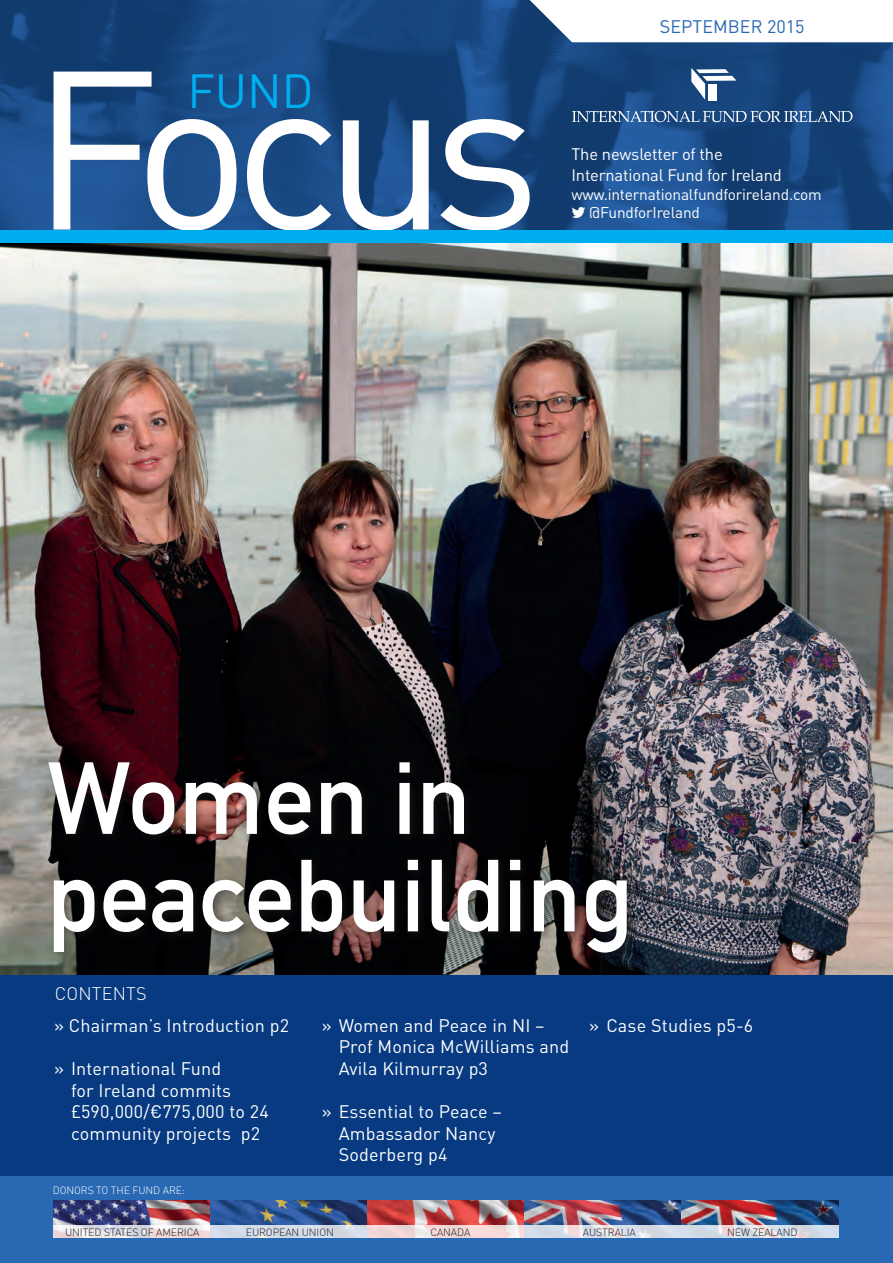
<style>
.page{position:relative;width:893px;height:1263px;background:#fff}
.page>*{position:absolute;margin:0;border:0;box-sizing:border-box;transform-origin:0 0}
.t1{font:221.85px "DIN";letter-spacing:-.08em;color:#fff}
.t2{font:700 100.5px/97.5px "DIN Alternate";color:#fff}
.t3{font:47.25px "DIN";color:#00aeef}
.t4{font:18px/21.6px "DIN";letter-spacing:.01em;color:#fff}
.t5{font:18px "DIN";color:#2968b3}
.t6{font:300 18px "DIN";letter-spacing:.01em;color:#fff}
.t7{font:16.5px "DIN";letter-spacing:-.01em;color:#fff}
.t8{font:15.45px "DIN";letter-spacing:-.01em;color:#fff}
.t9{font:300 10.5px "DIN";letter-spacing:-.01em;color:#231f20}
.t10{font:300 10.5px "DIN";letter-spacing:-.01em;color:#fff}
.s1{font-family:"DIN Euro"}
</style>
<div class="page">
<img style="left:0;top:242px;width:893px;height:733px">
<img style="left:0;top:0;width:893px;height:230px">
<div style="left:0;top:230px;width:893px;height:12px;background:#00aeef"></div>
<svg style="left:572px;top:111px;width:280px;height:11px;background:#5778a0"></svg>
<svg style="left:691px;top:68px;width:45px;height:32px"></svg>
<div style="left:0;top:975px;width:893px;height:203px;background:#073a81"></div>
<div style="left:44px;top:757px;width:593px;height:206px;background:#231f20;opacity:.5"></div>
<div style="left:0;top:1176px;width:893px;height:87px;background:#2968b3"></div>
<img style="left:54px;top:1200px;width:785px;height:25px">
<svg style="left:54px;top:1225px;width:785px;height:13px;background:#e1dee4"></svg>
<svg style="left:572px;top:207px;width:13px;height:11px"></svg>
<p class="t1" style="left:31px;top:11px;width:512px">Focus</p>
<p class="t3" style="left:187px;top:61px;width:128px">FUND</p>
<p class="t5" style="left:660px;top:15px;width:146px">SEPTEMBER 2015</p>
<p class="t7" style="left:571px;top:144px;width:153px">The newsletter of the</p>
<p class="t7" style="left:571px;top:165px;width:212px">International Fund for Ireland</p>
<p class="t8" style="left:571px;top:184px;width:252px">www.internationalfundforireland.com</p>
<p class="t8" style="left:589px;top:203px;width:112px">@FundforIreland</p>
<p class="t2" style="left:47px;top:743px;width:588px">Women in peacebuilding</p>
<p class="t6" style="left:55px;top:982px;width:93px">CONTENTS</p>
<p class="t4" style="left:54px;top:1014px;width:237px">» Chairman’s Introduction p2</p>
<p class="t4" style="left:71px;top:1057px;width:199px;text-indent:-17px">» International Fund<br>for Ireland commits £590,000/<span class="s1">2</span>775,000 to 24 community projects p2</p>
<p class="t4" style="left:339px;top:1014px;width:232px;text-indent:-17px">» Women and Peace in NI –<br>Prof Monica McWilliams and<br>Avila Kilmurray p3</p>
<p class="t4" style="left:339px;top:1100px;width:165px;text-indent:-17px">» Essential to Peace –<br>Ambassador Nancy<br>Soderberg p4</p>
<p class="t4" style="left:589px;top:1014px;width:166px">» Case Studies p5-6</p>
<p class="t10" style="left:53px;top:1183px;width:134px">DONORS TO THE FUND ARE:</p>
<p class="t9" style="left:65px;top:1226px;width:136px">UNITED STATES OF AMERICA</p>
<p class="t9" style="left:246px;top:1226px;width:90px">EUROPEAN UNION</p>
<p class="t9" style="left:430px;top:1226px;width:41px">CANADA</p>
<p class="t9" style="left:583px;top:1226px;width:54px">AUSTRALIA</p>
<p class="t9" style="left:727px;top:1226px;width:72px">NEW ZEALAND</p>
</div>
